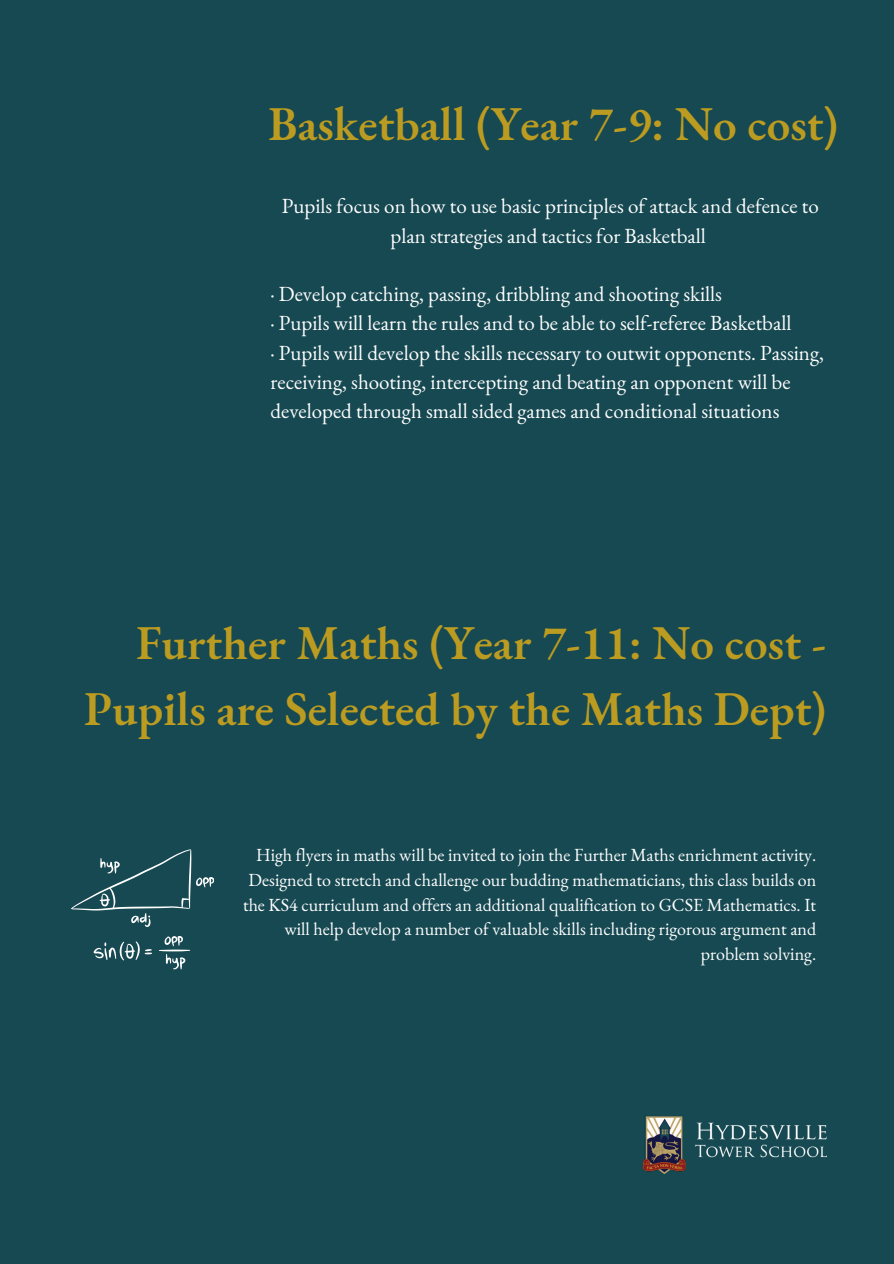
<style>
.page{position:relative;width:894px;height:1264px;background:#fff}
.page>*{position:absolute;margin:0;border:0;box-sizing:border-box;transform-origin:0 0}
.t1{font:600 47.25px/65.2px "EB Garamond";color:#bc9c20;text-align:right}
.t2{font:21px/29.2px "EB Garamond";color:#fff;text-align:center}
.t3{font:18px/24.8px "EB Garamond";color:#fff;text-align:right}
</style>
<div class="page">
<div style="left:0;top:0;width:893px;height:1263px;background:#174952"></div>
<svg style="left:71px;top:849px;width:143px;height:120px"></svg>
<img style="left:643px;top:1116px;width:183px;height:58px">
<h1 class="t1" style="left:268px;top:91px;width:571px">Basketball (Year 7-9: No cost)</h1>
<h2 class="t2" style="left:282px;top:191px;width:538px">Pupils focus on how to use basic principles of attack and defence to plan strategies and tactics for Basketball</h2>
<h2 class="t2" style="left:270px;top:279px;width:555px;text-align:left">· Develop catching, passing, dribbling and shooting skills<br>· Pupils will learn the rules and to be able to self-referee Basketball<br>· Pupils will develop the skills necessary to outwit opponents. Passing, receiving, shooting, intercepting and beating an opponent will be developed through small sided games and conditional situations</h2>
<p class="t1" style="left:84px;top:610px;width:743px">Further Maths (Year 7-11: No cost -<br>Pupils are Selected by the Maths Dept)</p>
<p class="t3" style="left:243px;top:842px;width:574px">High flyers in maths will be invited to join the Further Maths enrichment activity.<br>Designed to stretch and challenge our budding mathematicians, this class builds on the KS4 curriculum and offers an additional qualification to GCSE Mathematics. It will help develop a number of valuable skills including rigorous argument and problem solving.</p>
</div>
